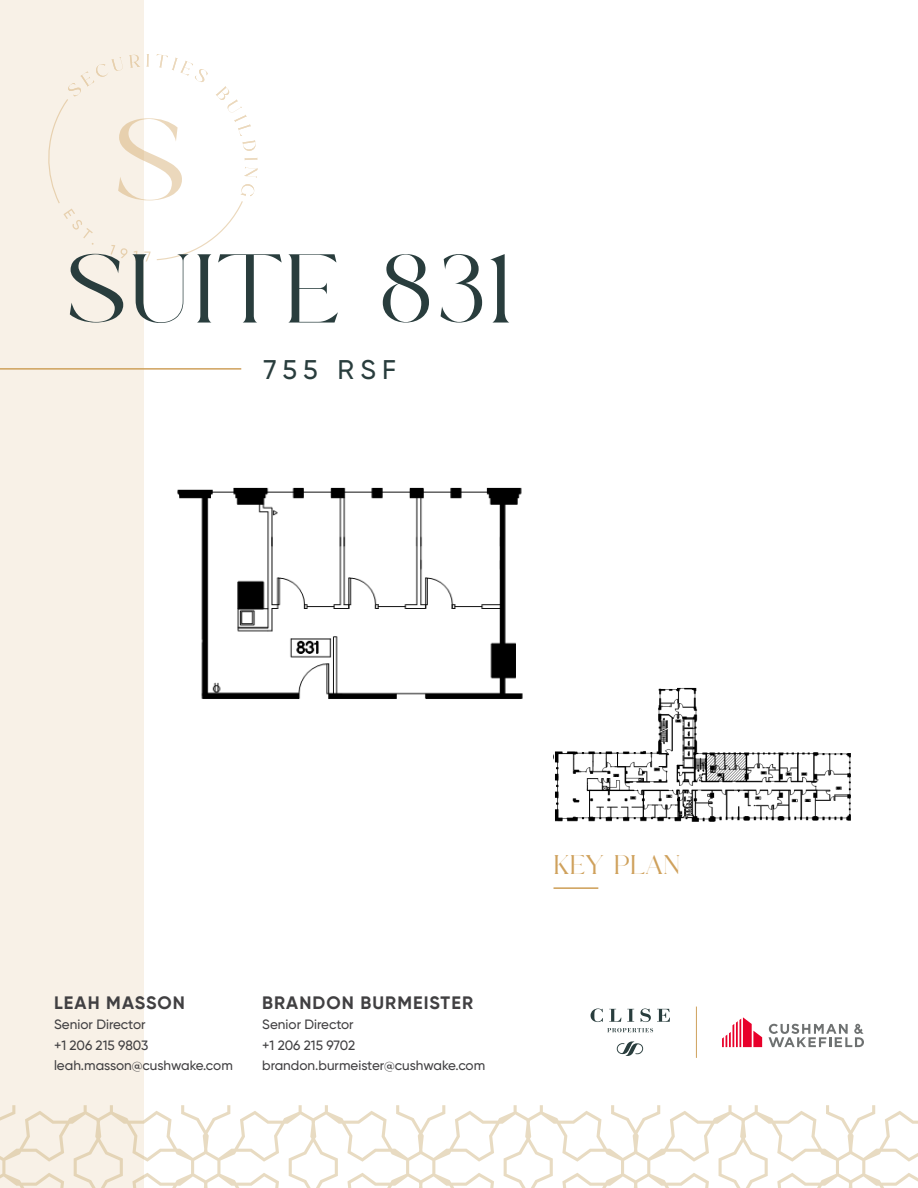
<style>
.page{position:relative;width:918px;height:1188px;background:#fff}
.page>*{position:absolute;margin:0;border:0;box-sizing:border-box;transform-origin:0 0}
.t1{font:97.5px "Stigfier";letter-spacing:.02em;color:#293d3d}
.t2{font:27px "Stigfier";letter-spacing:.02em;color:#cfa15c}
.t3{font:500 27px "Gilroy";letter-spacing:.23em;color:#293d3d}
.t4{font:700 18px "Gilroy";letter-spacing:.06em;color:#414042}
.t5{font:500 13.5px/20.4px "Gilroy";color:#414042}
</style>
<div class="page">
<div style="left:0;top:0;width:144px;height:1188px;background:#f8f1e7"></div>
<svg style="left:0;top:1105px;width:918px;height:83px"></svg>
<img style="left:555px;top:687px;width:296px;height:135px">
<hr style="left:554px;top:887px;width:44px;height:2px;background:#cfa15c">
<img style="left:177px;top:487px;width:431px;height:219px">
<svg style="left:722px;top:1017px;width:40px;height:30px"></svg>
<svg style="left:769px;top:1024px;width:95px;height:23px"></svg>
<hr style="left:696px;top:1007px;width:1px;height:51px;background:#cfa15c">
<svg style="left:48px;top:54px;width:210px;height:207px"></svg>
<hr style="left:0;top:368px;width:241px;height:2px;background:#cfa15c">
<svg style="left:617px;top:1041px;width:26px;height:15px"></svg>
<svg style="left:591px;top:1009px;width:12px;height:13px"></svg>
<svg style="left:609px;top:1009px;width:12px;height:13px"></svg>
<svg style="left:627px;top:1009px;width:7px;height:13px"></svg>
<svg style="left:641px;top:1009px;width:10px;height:13px"></svg>
<svg style="left:657px;top:1009px;width:13px;height:13px"></svg>
<svg style="left:607px;top:1028px;width:46px;height:4px"></svg>
<h1 class="t1" style="left:66px;top:245px;width:450px">SUITE 831</h1>
<h2 class="t3" style="left:264px;top:353px;width:134px">755 RSF</h2>
<h3 class="t4" style="left:54px;top:991px;width:133px">LEAH MASSON</h3>
<p class="t5" style="left:54px;top:1014px;width:180px">Senior Director<br>+1 206 215 9803 leah.masson@cushwake.com</p>
<h3 class="t4" style="left:262px;top:991px;width:212px">BRANDON BURMEISTER</h3>
<p class="t5" style="left:262px;top:1014px;width:225px">Senior Director<br>+1 206 215 9702 brandon.burmeister@cushwake.com</p>
<h2 class="t2" style="left:554px;top:853px;width:129px">KEY PLAN</h2>
</div>
